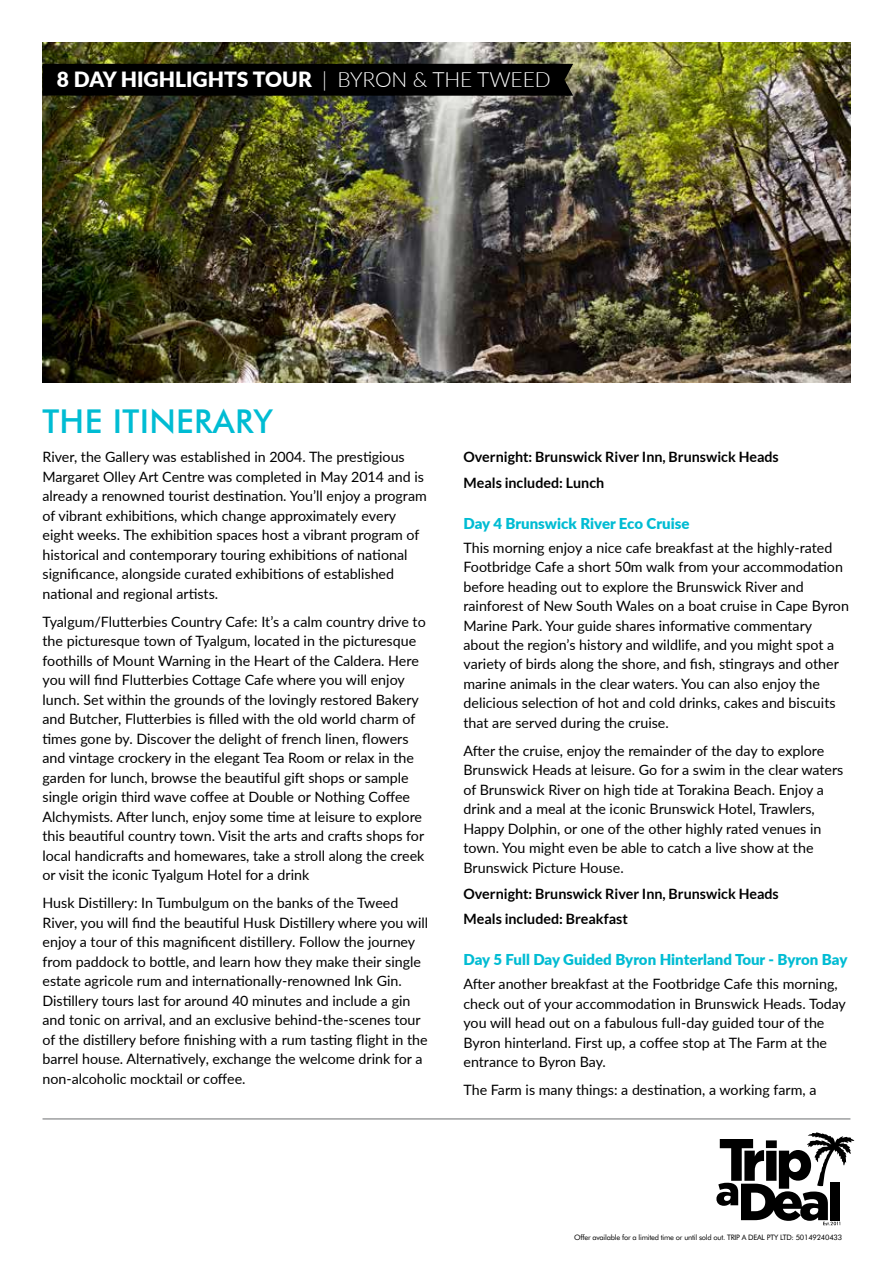
<style>
.page{position:relative;width:893px;height:1263px;background:#fff}
.page>*{position:absolute;margin:0;border:0;box-sizing:border-box;transform-origin:0 0}
.t1{font:500 33px "Futura BT";letter-spacing:.01em;color:#00bcd3}
.t2{font:900 21px "Lato";color:#fff}
.t3{font:900 15px "Lato";color:#00bcd3}
.t4{font:14.25px/19.5px "Lato";color:#000}
.t5{font:700 14.25px/25.8px "Lato";color:#000}
.t6{font:7.5px "Futura BT";letter-spacing:-.03em;color:#000}
.s1{font-weight:300}
</style>
<div class="page">
<svg style="left:716px;top:1132px;width:138px;height:93px"></svg>
<hr style="left:43px;top:1119px;width:807px;height:1px;background:#6d6e71">
<img style="left:43px;top:43px;width:807px;height:340px">
<div style="left:43px;top:64px;width:530px;height:32px;background:#000"></div>
<h2 class="t2" style="left:57px;top:63px;width:495px">8 DAY HIGHLIGHTS TOUR <span class="s1">| BYRON &amp; THE TWEED</span></h2>
<h1 class="t1" style="left:43px;top:402px;width:232px">THE ITINERARY</h1>
<p class="t4" style="left:43px;top:447px;width:386px">River, the Gallery was established in 2004. The prestigious Margaret Olley Art Centre was completed in May 2014 and is already a renowned tourist destination. You’ll enjoy a program of vibrant exhibitions, which change approximately every eight weeks. The exhibition spaces host a vibrant program of historical and contemporary touring exhibitions of national significance, alongside curated exhibitions of established national and regional artists.</p>
<p class="t4" style="left:43px;top:611px;width:385px">Tyalgum/Flutterbies Country Cafe: It’s a calm country drive to the picturesque town of Tyalgum, located in the picturesque foothills of Mount Warning in the Heart of the Caldera. Here you will find Flutterbies Cottage Cafe where you will enjoy lunch. Set within the grounds of the lovingly restored Bakery and Butcher, Flutterbies is filled with the old world charm of times gone by. Discover the delight of french linen, flowers and vintage crockery in the elegant Tea Room or relax in the garden for lunch, browse the beautiful gift shops or sample single origin third wave coffee at Double or Nothing Coffee Alchymists. After lunch, enjoy some time at leisure to explore this beautiful country town. Visit the arts and crafts shops for local handicrafts and homewares, take a stroll along the creek or visit the iconic Tyalgum Hotel for a drink</p>
<p class="t4" style="left:43px;top:893px;width:387px">Husk Distillery: In Tumbulgum on the banks of the Tweed River, you will find the beautiful Husk Distillery where you will enjoy a tour of this magnificent distillery. Follow the journey from paddock to bottle, and learn how they make their single estate agricole rum and internationally-renowned Ink Gin.<br>Distillery tours last for around 40 minutes and include a gin and tonic on arrival, and an exclusive behind-the-scenes tour of the distillery before finishing with a rum tasting flight in the barrel house. Alternatively, exchange the welcome drink for a non-alcoholic mocktail or coffee.</p>
<p class="t5" style="left:463px;top:444px;width:317px">Overnight: Brunswick River Inn, Brunswick Heads<br>Meals included: Lunch</p>
<p class="t3" style="left:463px;top:512px;width:227px">Day 4 Brunswick River Eco Cruise</p>
<p class="t4" style="left:463px;top:537px;width:387px">This morning enjoy a nice cafe breakfast at the highly-rated Footbridge Cafe a short 50m walk from your accommodation before heading out to explore the Brunswick River and rainforest of New South Wales on a boat cruise in Cape Byron Marine Park. Your guide shares informative commentary about the region’s history and wildlife, and you might spot a variety of birds along the shore, and fish, stingrays and other marine animals in the clear waters. You can also enjoy the delicious selection of hot and cold drinks, cakes and biscuits that are served during the cruise.</p>
<p class="t4" style="left:463px;top:740px;width:381px">After the cruise, enjoy the remainder of the day to explore Brunswick Heads at leisure. Go for a swim in the clear waters of Brunswick River on high tide at Torakina Beach. Enjoy a drink and a meal at the iconic Brunswick Hotel, Trawlers, Happy Dolphin, or one of the other highly rated venues in town. You might even be able to catch a live show at the Brunswick Picture House.</p>
<p class="t5" style="left:463px;top:880px;width:317px">Overnight: Brunswick River Inn, Brunswick Heads<br>Meals included: Breakfast</p>
<p class="t3" style="left:463px;top:948px;width:385px">Day 5 Full Day Guided Byron Hinterland Tour - Byron Bay</p>
<p class="t4" style="left:463px;top:973px;width:384px">After another breakfast at the Footbridge Cafe this morning, check out of your accommodation in Brunswick Heads. Today you will head out on a fabulous full-day guided tour of the Byron hinterland. First up, a coffee stop at The Farm at the entrance to Byron Bay.</p>
<p class="t4" style="left:463px;top:1079px;width:354px">The Farm is many things: a destination, a working farm, a</p>
<p class="t6" style="left:574px;top:1232px;width:269px">Offer available for a limited time or until sold out. TRIP A DEAL PTY LTD: 50149240433</p>
</div>
